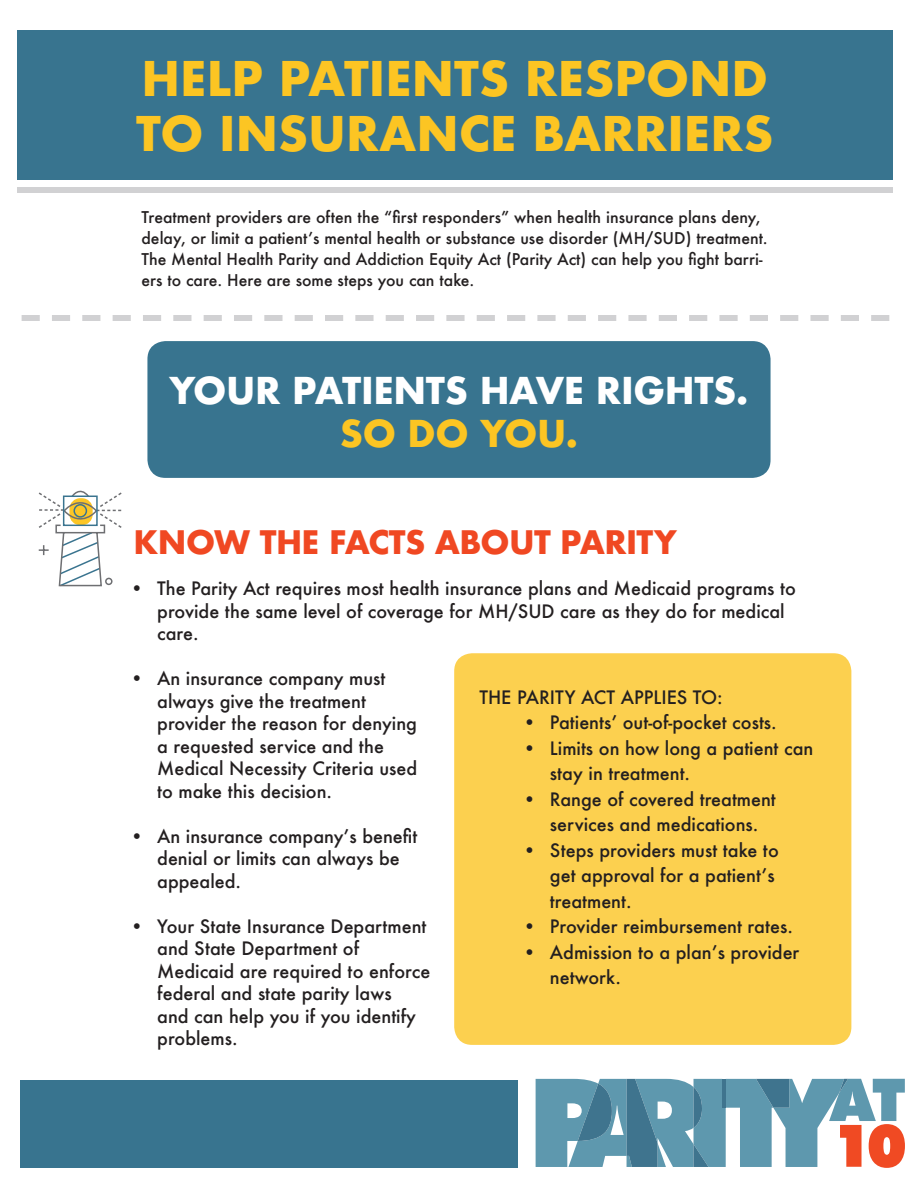
<style>
.page{position:relative;width:918px;height:1188px;background:#fff}
.page>*{position:absolute;margin:0;border:0;box-sizing:border-box;transform-origin:0 0}
.t1{font:700 46.5px "Futura";color:#fcc523}
.t2{font:700 36px "Futura";letter-spacing:-.01em;color:#fff}
.t3{font:700 36px "Futura";letter-spacing:-.01em;color:#fcc523}
.t4{font:700 31.5px "Futura";letter-spacing:-.02em;color:#f04822}
.t5{font:500 18px/22.5px "Futura";color:#231f20}
.t6{font:500 15.75px/21px "Futura";color:#231f20}
</style>
<div class="page">
<div style="left:17px;top:31px;width:875px;height:149px;background:#38748f"></div>
<svg style="left:536px;top:1079px;width:369px;height:89px"></svg>
<hr style="left:722px;top:1079px;width:4px;height:29px;background:#3f748e">
<div style="left:17px;top:187px;width:875px;height:6px;background:#d1d1d3"></div>
<div style="left:147px;top:341px;width:624px;height:137px;background:#38748f;border-radius:18px"></div>
<svg style="left:22px;top:315px;width:867px;height:6px"></svg>
<div style="left:20px;top:1080px;width:498px;height:88px;background:#38748f"></div>
<svg style="left:39px;top:490px;width:83px;height:97px"></svg>
<div style="left:454px;top:653px;width:397px;height:392px;background:#fcd04f;border-radius:18px"></div>
<p class="t1" style="left:141px;top:44px;width:628px">HELP PATIENTS RESPOND</p>
<p class="t1" style="left:136px;top:100px;width:639px">TO INSURANCE BARRIERS</p>
<p class="t6" style="left:142px;top:206px;width:628px">Treatment providers are often the “first responders” when health insurance plans deny, delay, or limit a patient’s mental health or substance use disorder (MH/SUD) treatment.<br>The Mental Health Parity and Addiction Equity Act (Parity Act) can help you fight barri&shy;ers to care. Here are some steps you can take.</p>
<p class="t2" style="left:170px;top:364px;width:580px">YOUR PATIENTS HAVE RIGHTS.</p>
<p class="t3" style="left:340px;top:407px;width:240px">SO DO YOU.</p>
<p class="t4" style="left:134px;top:520px;width:545px">KNOW THE FACTS ABOUT PARITY</p>
<p class="t5" style="left:157px;top:577px;width:640px;text-indent:-27px">• The Parity Act requires most health insurance plans and Medicaid programs to provide the same level of coverage for MH/SUD care as they do for medical care.</p>
<p class="t5" style="left:157px;top:667px;width:262px;text-indent:-27px">• An insurance company must always give the treatment provider the reason for denying a requested service and the<br>Medical Necessity Criteria used to make this decision.</p>
<p class="t5" style="left:157px;top:825px;width:262px;text-indent:-27px">• An insurance company’s benefit denial or limits can always be appealed.</p>
<p class="t5" style="left:157px;top:915px;width:275px;text-indent:-27px">• Your State Insurance Department and State Department of<br>Medicaid are required to enforce federal and state parity laws<br>and can help you if you identify problems.</p>
<p class="t5" style="left:479px;top:685px;width:245px">THE PARITY ACT APPLIES TO:</p>
<p class="t5" style="left:523px;top:711px;width:255px">• Patients’ out-of-pocket costs.</p>
<p class="t5" style="left:550px;top:735px;width:265px;line-height:25.5px;text-indent:-27px">• Limits on how long a patient can stay in treatment.</p>
<p class="t5" style="left:523px;top:786px;width:255px;line-height:25.5px;text-align:center">• Range of covered treatment services and medications.</p>
<p class="t5" style="left:550px;top:837px;width:230px;line-height:25.5px;text-indent:-27px">• Steps providers must take to get approval for a patient’s treatment.</p>
<p class="t5" style="left:523px;top:915px;width:272px">• Provider reimbursement rates.</p>
<p class="t5" style="left:550px;top:939px;width:251px;line-height:25.5px;text-indent:-27px">• Admission to a plan’s provider network.</p>
</div>
